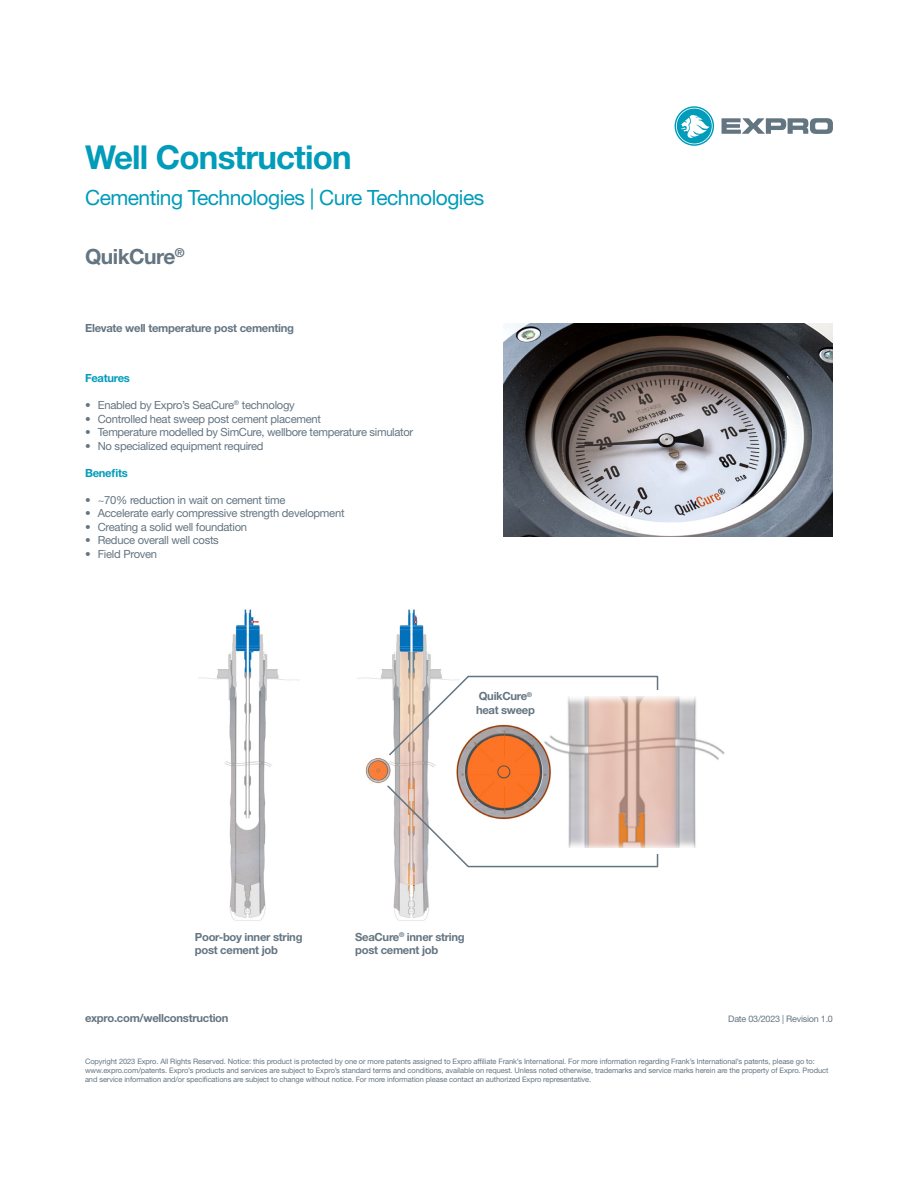
<style>
.page{position:relative;width:918px;height:1188px;background:#fff}
.page>*{position:absolute;margin:0;border:0;box-sizing:border-box;transform-origin:0 0}
.t1{font:700 33px "Helvetica Neue LT Std";letter-spacing:-.025em;color:#009cb9}
.t2{font:21px "Helvetica Neue LT Std";letter-spacing:-.025em;color:#009cb9}
.t3{font:700 21px "Helvetica Neue LT Std";letter-spacing:-.025em;color:#647582}
.t4{font:11.25px "Helvetica Neue LT Std";letter-spacing:-.025em;color:#647582}
.t5{font:700 11.25px/13.5px "Helvetica Neue LT Std";letter-spacing:-.025em;color:#647582}
.t6{font:700 11.25px "Helvetica Neue LT Std";letter-spacing:-.025em;color:#009cb9}
.t7{font:9px "Helvetica Neue LT Std";letter-spacing:-.025em;color:#647582}
.t8{font:7.5px/9px "Helvetica Neue LT Std";letter-spacing:-.015em;color:#647582}
</style>
<div class="page">
<svg style="left:722px;top:118px;width:111px;height:16px"></svg>
<svg style="left:675px;top:106px;width:39px;height:40px"></svg>
<img style="left:503px;top:323px;width:330px;height:213px">
<img style="left:357px;top:609px;width:85px;height:312px">
<img style="left:199px;top:609px;width:100px;height:312px">
<svg style="left:386px;top:674px;width:273px;height:194px"></svg>
<div style="left:456px;top:690px;width:269px;height:163px;background:#fff"></div>
<img style="left:456px;top:696px;width:269px;height:151px">
<p class="t1" style="left:85px;top:137px;width:268px">Well Construction</p>
<p class="t2" style="left:85px;top:185px;width:401px">Cementing Technologies | Cure Technologies</p>
<p class="t3" style="left:85px;top:244px;width:101px">QuikCure<sup>®</sup></p>
<p class="t5" style="left:85px;top:321px;width:211px">Elevate well temperature post cementing</p>
<p class="t6" style="left:85px;top:371px;width:46px">Features</p>
<p class="t4" style="left:85px;top:398px;width:211px">• Enabled by Expro’s SeaCure<sup>®</sup> technology</p>
<p class="t4" style="left:85px;top:412px;width:238px">• Controlled heat sweep post cement placement</p>
<p class="t4" style="left:85px;top:425px;width:330px">• Temperature modelled by SimCure, wellbore temperature simulator</p>
<p class="t4" style="left:85px;top:439px;width:180px">• No specialized equipment required</p>
<p class="t6" style="left:85px;top:466px;width:44px">Benefits</p>
<p class="t4" style="left:85px;top:493px;width:202px">• ~70% reduction in wait on cement time</p>
<p class="t4" style="left:85px;top:506px;width:261px">• Accelerate early compressive strength development</p>
<p class="t4" style="left:85px;top:520px;width:164px">• Creating a solid well foundation</p>
<p class="t4" style="left:85px;top:533px;width:135px">• Reduce overall well costs</p>
<p class="t4" style="left:85px;top:547px;width:74px">• Field Proven</p>
<p class="t5" style="left:476px;top:689px;width:60px">QuikCure<sup>® </sup>heat sweep</p>
<p class="t5" style="left:195px;top:930px;width:109px">Poor-boy inner string post cement job</p>
<p class="t5" style="left:355px;top:930px;width:111px">SeaCure<sup>®</sup> inner string post cement job</p>
<p class="t5" style="left:85px;top:1011px;width:145px">expro.com/wellconstruction</p>
<p class="t7" style="left:728px;top:1014px;width:106px">Date 03/2023 | Revision 1.0</p>
<p class="t8" style="left:85px;top:1056px;width:745px">Copyright 2023 Expro. All Rights Reserved. Notice: this product is protected by one or more patents assigned to Expro affiliate Frank’s International. For more information regarding Frank’s International’s patents, please go to: www.expro.com/patents. Expro’s products and services are subject to Expro’s standard terms and conditions, available on request. Unless noted otherwise, trademarks and service marks herein are the property of Expro. Product and service information and/or specifications are subject to change without notice. For more information please contact an authorized Expro representative.</p>
</div>
